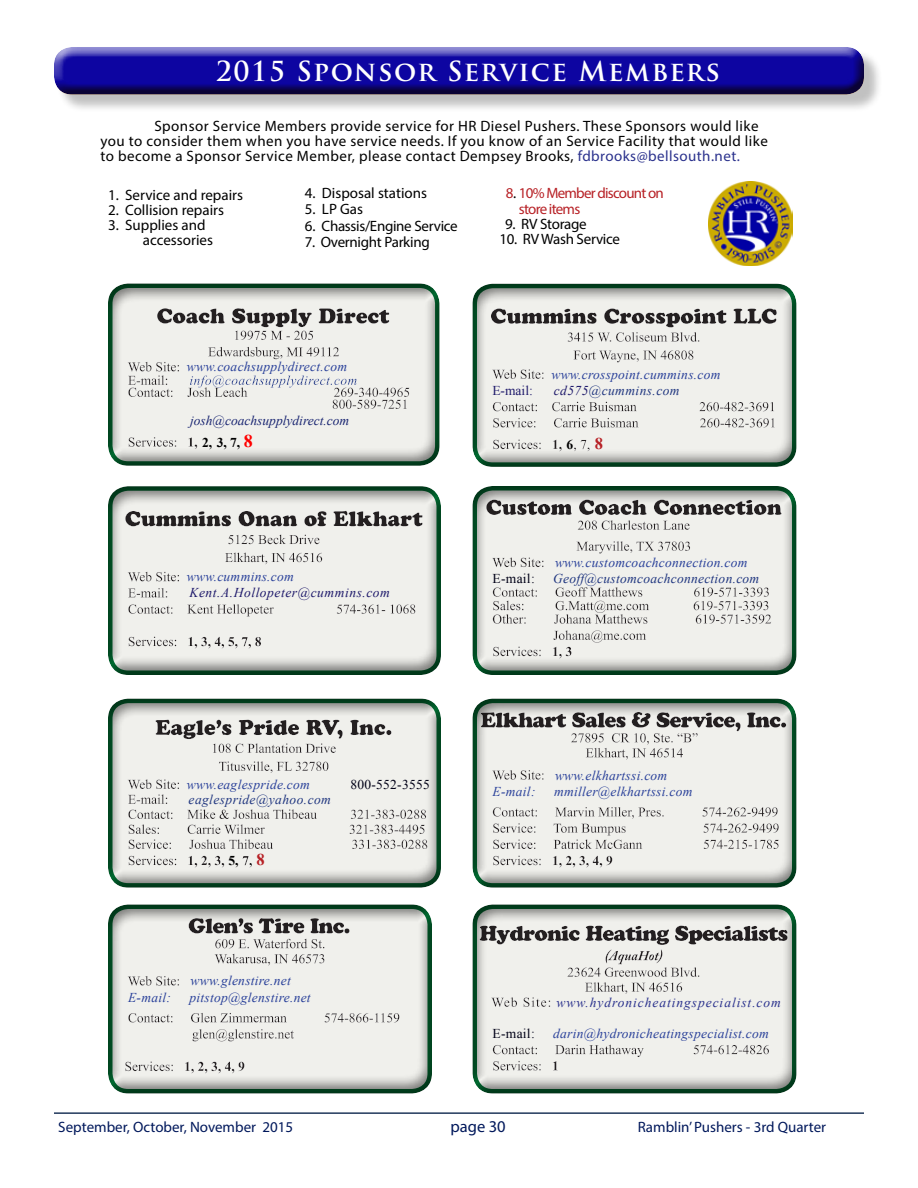
<style>
.page{position:relative;width:918px;height:1188px;background:#fff}
.page>*{position:absolute;margin:0;border:0;box-sizing:border-box;transform-origin:0 0}
.t1{font:700 26.85px "Trajan Pro";letter-spacing:.06em;color:#fff}
.t2{font:16.5px "Myriad Pro";color:#00185b}
.t3{font:700 16.5px "Times New Roman";color:#b72126}
.t4{font:15px/15px "Myriad Pro";letter-spacing:.03em;color:#000}
.t5{font:15px "Myriad Pro";color:#000}
.t6{font:15px "Myriad Pro";letter-spacing:-.02em;color:#000}
.t7{font:15px "Myriad Pro";color:#00185b}
.t8{font:15px "Myriad Pro";letter-spacing:-.05em;color:#b72126}
.t9{font:italic 13.5px "Times New Roman";letter-spacing:.02em;color:#2a419a}
.t10{font:italic 13.5px "Times New Roman";letter-spacing:.03em;color:#213780}
.t11{font:italic 13.5px/21.6px "Times New Roman";color:#1a2672}
.t12{font:italic 13.5px "Times New Roman";letter-spacing:.07em;color:#2b328d}
.t13{font:italic 13.5px "Times New Roman";letter-spacing:.04em;color:#1f1a6b}
.t14{font:13.5px "Times New Roman";letter-spacing:.02em;color:#000016}
.t15{font:13.5px "Times New Roman";color:#1f1a6b}
.t16{font:700 13.5px "Times New Roman";color:#000}
.s1{color:#2b328d}
.s2{color:#000}
.s3{font-weight:700;font-style:normal;color:#000}
.s4{font-weight:700;font-style:normal;font-size:18px;color:#f00}
.s5{color:#1f1a6b}
.s6{font-size:16.5px;color:#b72126}
</style>
<div class="page">
<hr style="left:54px;top:1112px;width:810px;height:2px;background:#20375b">
<div style="left:56px;top:49px;width:826px;height:64px;background:#000;opacity:.25"></div>
<div style="left:53px;top:46px;width:811px;height:38px;background:#8c88d2"></div>
<div style="left:53px;top:51px;width:811px;height:46px;background:#d1801c;opacity:.75"></div>
<div style="left:107px;top:698px;width:349px;height:191px;background:#000;opacity:.5"></div>
<div style="left:472px;top:697px;width:340px;height:192px;background:#000;opacity:.5"></div>
<div style="left:472px;top:281px;width:340px;height:187px;background:#000;opacity:.5"></div>
<div style="left:107px;top:483px;width:350px;height:192px;background:#000;opacity:.5"></div>
<div style="left:108px;top:280px;width:333px;height:186px;background:#000;opacity:.5"></div>
<div style="left:469px;top:903px;width:343px;height:191px;background:#000;opacity:.5"></div>
<div style="left:472px;top:484px;width:340px;height:192px;background:#000;opacity:.5"></div>
<div style="left:107px;top:903px;width:326px;height:192px;background:#000;opacity:.5"></div>
<img style="left:709px;top:182px;width:83px;height:84px">
<h1 class="t1" style="left:216px;top:54px;width:506px">2015 Sponsor Service Members</h1>
<p class="t4" style="left:100px;top:118px;width:669px;text-indent:54px">Sponsor Service Members provide service for HR Diesel Pushers. These Sponsors would like you to consider them when you have service needs. If you know of an Service Facility that would like to become a Sponsor Service Member, please contact Dempsey Brooks, <span class="s1">fdbrooks@bellsouth.net.</span></p>
<p class="t5" style="left:108px;top:185px;width:137px">1. Service and repairs</p>
<p class="t5" style="left:108px;top:200px;width:118px">2. Collision repairs</p>
<p class="t5" style="left:108px;top:215px;width:99px">3. Supplies and</p>
<p class="t5" style="left:143px;top:230px;width:72px">accessories</p>
<p class="t8" style="left:506px;top:183px;width:160px">8<span class="s2">.</span> 10% Member discount on</p>
<p class="t8" style="left:519px;top:200px;width:63px">store items</p>
<p class="t6" style="left:505px;top:215px;width:83px">9. RV Storage</p>
<p class="t6" style="left:500px;top:230px;width:122px">10. RV Wash Service</p>
<p class="t5" style="left:305px;top:183px;width:124px">4. Disposal stations</p>
<p class="t4" style="left:305px;top:201px;width:60px">5. LP Gas</p>
<p class="t6" style="left:305px;top:216px;width:154px">6. Chassis/Engine Service</p>
<p class="t6" style="left:305px;top:233px;width:127px">7. Overnight Parking</p>
<p class="t9" style="left:187px;top:357px;width:162px">www.coachsupplydirect.com</p>
<p class="t11" style="left:202px;top:409px;width:149px;text-indent:-12px">josh@coachsupplydirect.com<br><span class="s3">2, 3, 7,</span> <span class="s4">8</span></p>
<p class="t9" style="left:187px;top:567px;width:109px">www.cummins.com</p>
<p class="t13" style="left:190px;top:584px;width:202px">Kent.A.Hollopeter@cummins.com</p>
<p class="t9" style="left:551px;top:365px;width:171px">www.crosspoint.cummins.com</p>
<p class="t15" style="left:492px;top:381px;width:42px">E-mail:</p>
<p class="t10" style="left:554px;top:381px;width:127px"><span class="s5">cd575</span>@cummins.com</p>
<p class="t16" style="left:567px;top:435px;width:8px">6</p>
<p class="t3" style="left:595px;top:432px;width:10px">8</p>
<p class="t9" style="left:555px;top:553px;width:194px">www.customcoachconnection.com</p>
<p class="t14" style="left:493px;top:569px;width:44px">E-mail:</p>
<p class="t10" style="left:553px;top:569px;width:208px">Geoff@customcoachconnection.com</p>
<p class="t9" style="left:187px;top:775px;width:125px">www.eaglespride.com</p>
<p class="t14" style="left:350px;top:775px;width:81px">800-552-3555</p>
<p class="t10" style="left:189px;top:790px;width:144px">eaglespride@yahoo.com</p>
<p class="t16" style="left:228px;top:851px;width:38px">5, <span class="s6">8</span></p>
<p class="t9" style="left:191px;top:972px;width:102px">www.glenstire.net</p>
<p class="t9" style="left:128px;top:988px;width:44px">E-mail:</p>
<p class="t9" style="left:190px;top:988px;width:123px">pitstop@glenstire.net</p>
<p class="t9" style="left:555px;top:766px;width:114px">www.elkhartssi.com</p>
<p class="t9" style="left:493px;top:782px;width:44px">E-mail:</p>
<p class="t9" style="left:554px;top:782px;width:140px">mmiller@elkhartssi.com</p>
<p class="t12" style="left:557px;top:993px;width:226px">www.hydronicheatingspecialist.com</p>
<p class="t14" style="left:493px;top:1024px;width:44px">E-mail:</p>
<p class="t9" style="left:553px;top:1024px;width:217px">darin@hydronicheatingspecialist.com</p>
<p class="t7" style="left:58px;top:1117px;width:236px">September, October, November 2015</p>
<p class="t2" style="left:450px;top:1117px;width:57px">page 30</p>
<p class="t7" style="left:638px;top:1117px;width:190px">Ramblin’ Pushers - 3rd Quarter</p>
</div>
